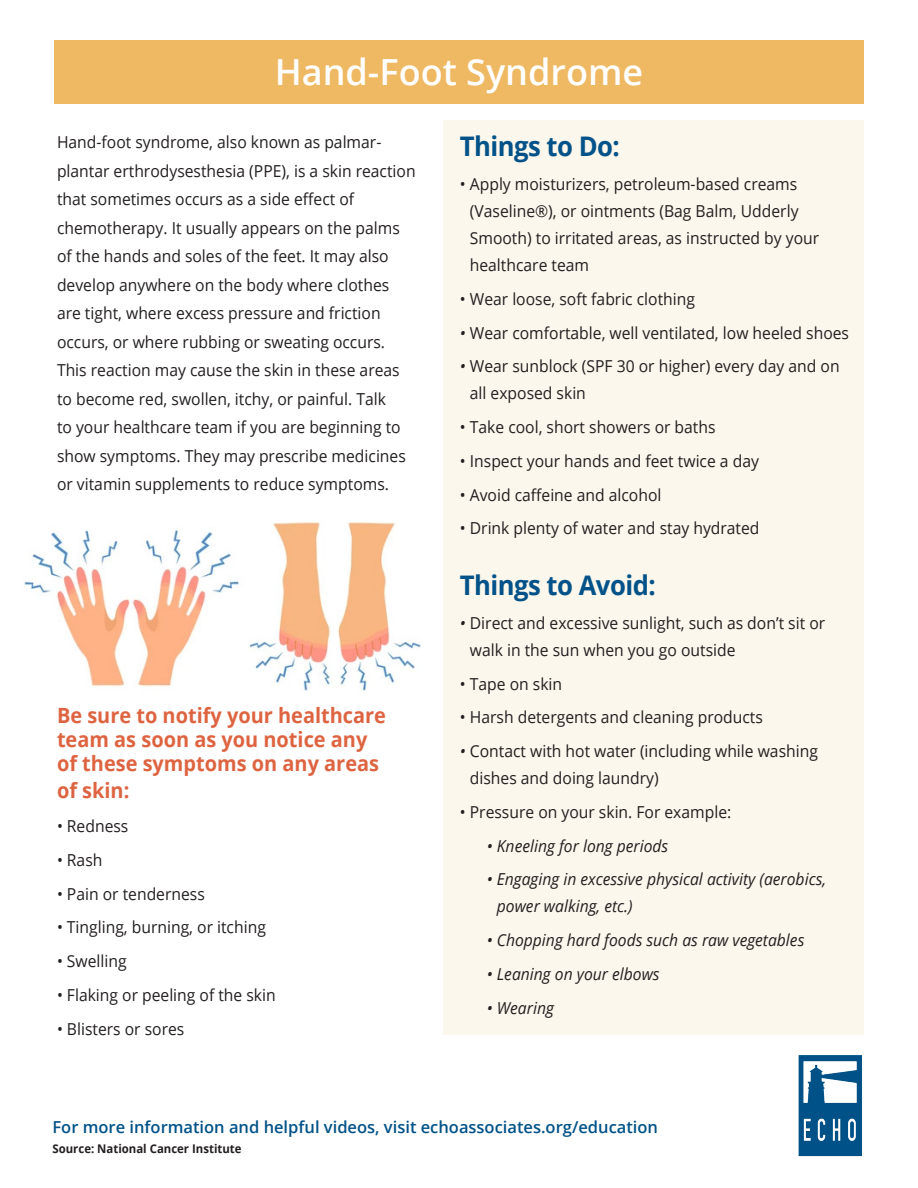
<style>
.page{position:relative;width:918px;height:1188px;background:#fff}
.page>*{position:absolute;margin:0;border:0;box-sizing:border-box;transform-origin:0 0}
.t1{font:600 36px "Open Sans";color:#fff}
.t2{font:700 27px "Open Sans";letter-spacing:-.02em;color:#005288;scale:.95 1}
.t3{font:700 21px/24px "Open Sans";color:#de6441;scale:.95 1}
.t4{font:16.5px/28.5px "Open Sans";color:#231f20;scale:.95 1}
.t5{font:italic 16.5px/27px "Open Sans";color:#231f20;scale:.95 1}
.t6{font:600 16.5px "Open Sans";color:#005288}
.t7{font:700 12px "Open Sans";color:#231f20;scale:.95 1}
.s1{font-style:italic}
</style>
<div class="page">
<img style="left:24px;top:523px;width:397px;height:169px">
<div style="left:444px;top:120px;width:420px;height:915px;background:#fcf7ec"></div>
<div style="left:54px;top:40px;width:810px;height:64px;background:#efb862"></div>
<img style="left:798px;top:1055px;width:64px;height:102px">
<p class="t1" style="left:275px;top:47px;width:370px">Hand-Foot Syndrome</p>
<p class="t4" style="left:57px;top:128px;width:379px">Hand-foot syndrome, also known as palmar&shy;plantar erthrodysesthesia (PPE), is a skin reaction that sometimes occurs as a side effect of chemotherapy. It usually appears on the palms of the hands and soles of the feet. It may also develop anywhere on the body where clothes are tight, where excess pressure and friction occurs, or where rubbing or sweating occurs.<br>This reaction may cause the skin in these areas to become red, swollen, itchy, or painful. Talk<br>to your healthcare team if you are beginning to show symptoms. They may prescribe medicines or vitamin supplements to reduce symptoms.</p>
<p class="t3" style="left:57px;top:703px;width:348px">Be sure to notify your healthcare team as soon as you notice any of these symptoms on any areas</p>
<p class="t3" style="left:57px;top:778px;width:78px">of skin:</p>
<p class="t4" style="left:57px;top:812px;width:77px">• Redness</p>
<p class="t4" style="left:57px;top:845px;width:49px">• Rash</p>
<p class="t4" style="left:57px;top:879px;width:157px">• Pain or tenderness</p>
<p class="t4" style="left:57px;top:913px;width:221px">• Tingling, burning, or itching</p>
<p class="t4" style="left:57px;top:947px;width:75px">• Swelling</p>
<p class="t4" style="left:57px;top:980px;width:232px">• Flaking or peeling of the skin</p>
<p class="t4" style="left:57px;top:1014px;width:136px">• Blisters or sores</p>
<p class="t2" style="left:460px;top:127px;width:170px">Things to Do:</p>
<p class="t4" style="left:470px;top:170px;width:369px;line-height:27px;text-indent:-10px">• Apply moisturizers, petroleum-based creams (Vaseline®), or ointments (Bag Balm, Udderly Smooth) to irritated areas, as instructed by your healthcare team</p>
<p class="t4" style="left:460px;top:284px;width:249px">• Wear loose, soft fabric clothing</p>
<p class="t4" style="left:460px;top:318px;width:411px"><span class="s1">•</span> Wear comfortable, well ventilated, low heeled shoes</p>
<p class="t4" style="left:470px;top:352px;width:391px;line-height:27px;text-indent:-10px"><span class="s1">•</span> Wear sunblock (SPF 30 or higher) every day and on all exposed skin</p>
<p class="t4" style="left:460px;top:412px;width:271px">• Take cool, short showers or baths</p>
<p class="t4" style="left:460px;top:446px;width:316px">• Inspect your hands and feet twice a day</p>
<p class="t4" style="left:460px;top:480px;width:214px">• Avoid caffeine and alcohol</p>
<p class="t4" style="left:460px;top:514px;width:317px">• Drink plenty of water and stay hydrated</p>
<p class="t2" style="left:460px;top:566px;width:208px">Things to Avoid:</p>
<p class="t4" style="left:470px;top:609px;width:376px;line-height:27px;text-indent:-10px"><span class="s1">•</span> Direct and excessive sunlight, such as don’t sit or walk in the sun when you go outside</p>
<p class="t4" style="left:460px;top:669px;width:109px">• Tape on skin</p>
<p class="t4" style="left:460px;top:703px;width:321px">• Harsh detergents and cleaning products</p>
<p class="t4" style="left:470px;top:737px;width:368px;line-height:27px;text-indent:-10px"><span class="s1">•</span> Contact with hot water (including while washing dishes and doing laundry)</p>
<p class="t4" style="left:460px;top:797px;width:287px">• Pressure on your skin. For example:</p>
<p class="t5" style="left:487px;top:832px;width:192px">• Kneeling for long periods</p>
<p class="t5" style="left:497px;top:865px;width:348px;text-indent:-10px">• Engaging in excessive physical activity (aerobics, power walking, etc.)</p>
<p class="t5" style="left:487px;top:926px;width:336px">• Chopping hard foods such as raw vegetables</p>
<p class="t5" style="left:487px;top:960px;width:183px">• Leaning on your elbows</p>
<p class="t5" style="left:487px;top:994px;width:72px">• Wearing</p>
<p class="t6" style="left:52px;top:1116px;width:607px">For more information and helpful videos, visit echoassociates.org/education</p>
<p class="t7" style="left:52px;top:1141px;width:201px">Source: National Cancer Institute</p>
</div>
